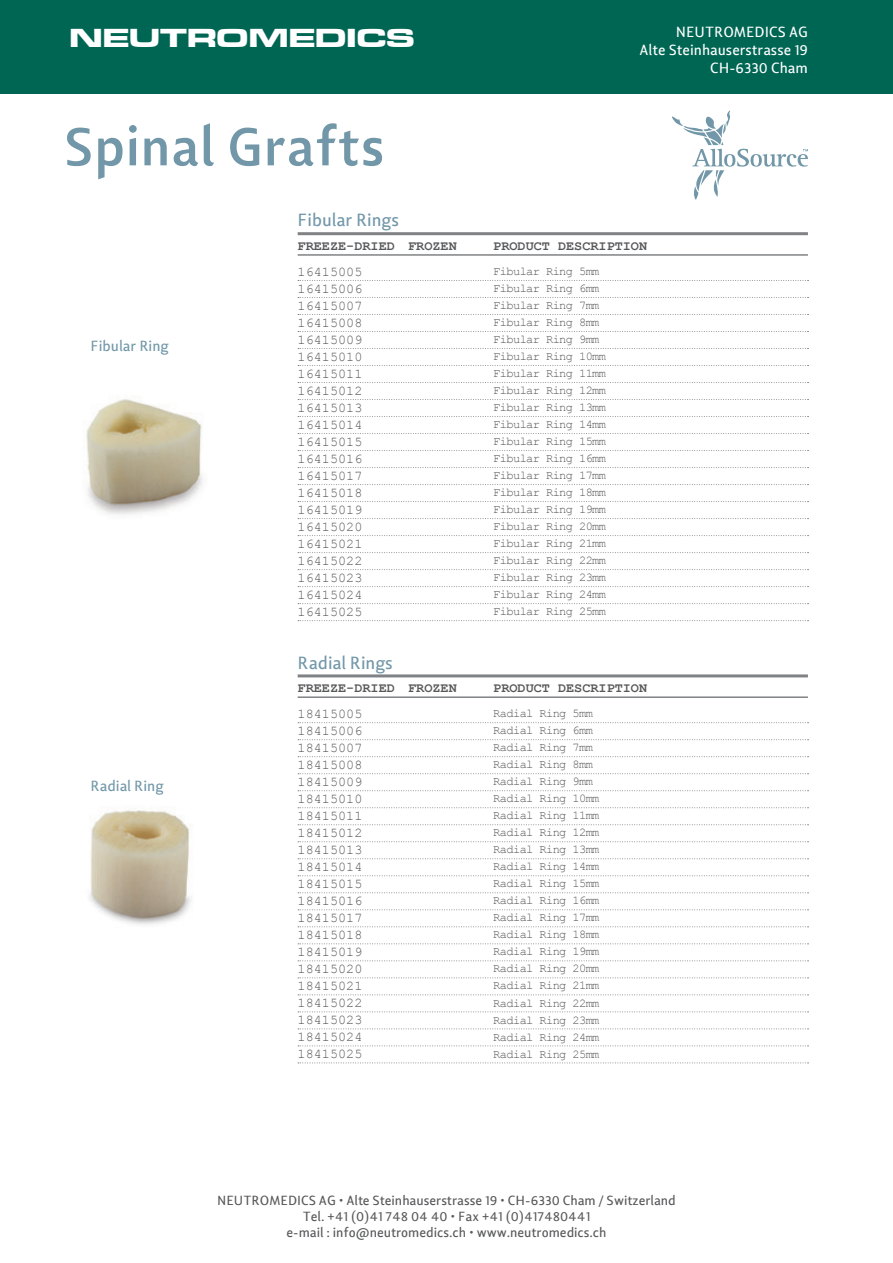
<style>
.page{position:relative;width:893px;height:1263px;background:#fff}
.page>*{position:absolute;margin:0;border:0;box-sizing:border-box;transform-origin:0 0}
.t1{font:700 54px "Lisboa Sans LF";color:#7197a8}
.t2{font:27px "Microgramma D Bold Exte";letter-spacing:.01em;color:#fff;scale:1.2 1}
.t3{font:18px "Lisboa Sans LF";color:#7197a8}
.t4{font:15px/18px "Lisboa Sans LF";color:#fff;text-align:right}
.t5{font:15px "Lisboa Sans LF";color:#7197a8}
.t6{font:13.5px/17px "Courier New";color:#57585a}
.t7{font:13.5px/16.2px "Lisboa Sans LF";color:#57585a;text-align:center}
.t8{font:700 13.5px "Courier New";color:#57585a}
.t9{font:12px "Courier New";letter-spacing:-.05em;color:#57585a}
</style>
<div class="page">
<hr style="left:298px;top:232px;width:510px;height:3px;background:#808285">
<svg style="left:298px;top:280px;width:510px;height:1px"></svg>
<svg style="left:298px;top:314px;width:510px;height:1px"></svg>
<svg style="left:298px;top:348px;width:510px;height:1px"></svg>
<svg style="left:298px;top:297px;width:510px;height:1px"></svg>
<svg style="left:298px;top:331px;width:510px;height:1px"></svg>
<hr style="left:298px;top:254px;width:510px;height:2px;background:#808285">
<svg style="left:298px;top:365px;width:510px;height:1px"></svg>
<svg style="left:298px;top:399px;width:510px;height:1px"></svg>
<svg style="left:298px;top:433px;width:510px;height:1px"></svg>
<svg style="left:298px;top:382px;width:510px;height:1px"></svg>
<svg style="left:298px;top:416px;width:510px;height:1px"></svg>
<svg style="left:298px;top:467px;width:510px;height:1px"></svg>
<svg style="left:298px;top:450px;width:510px;height:1px"></svg>
<svg style="left:298px;top:501px;width:510px;height:1px"></svg>
<svg style="left:298px;top:484px;width:510px;height:1px"></svg>
<svg style="left:298px;top:535px;width:510px;height:1px"></svg>
<svg style="left:298px;top:518px;width:510px;height:1px"></svg>
<svg style="left:298px;top:552px;width:510px;height:1px"></svg>
<svg style="left:298px;top:586px;width:510px;height:1px"></svg>
<svg style="left:298px;top:569px;width:510px;height:1px"></svg>
<svg style="left:298px;top:620px;width:510px;height:1px"></svg>
<svg style="left:298px;top:603px;width:510px;height:1px"></svg>
<hr style="left:298px;top:674px;width:510px;height:3px;background:#808285">
<svg style="left:298px;top:722px;width:510px;height:1px"></svg>
<svg style="left:298px;top:756px;width:510px;height:1px"></svg>
<svg style="left:298px;top:790px;width:510px;height:1px"></svg>
<svg style="left:298px;top:739px;width:510px;height:1px"></svg>
<svg style="left:298px;top:773px;width:510px;height:1px"></svg>
<hr style="left:298px;top:696px;width:510px;height:2px;background:#808285">
<svg style="left:298px;top:807px;width:510px;height:1px"></svg>
<svg style="left:298px;top:841px;width:510px;height:1px"></svg>
<svg style="left:298px;top:875px;width:510px;height:1px"></svg>
<svg style="left:298px;top:824px;width:510px;height:1px"></svg>
<svg style="left:298px;top:858px;width:510px;height:1px"></svg>
<svg style="left:298px;top:909px;width:510px;height:1px"></svg>
<svg style="left:298px;top:892px;width:510px;height:1px"></svg>
<svg style="left:298px;top:943px;width:510px;height:1px"></svg>
<svg style="left:298px;top:926px;width:510px;height:1px"></svg>
<svg style="left:298px;top:977px;width:510px;height:1px"></svg>
<svg style="left:298px;top:960px;width:510px;height:1px"></svg>
<svg style="left:298px;top:994px;width:510px;height:1px"></svg>
<svg style="left:298px;top:1028px;width:510px;height:1px"></svg>
<svg style="left:298px;top:1011px;width:510px;height:1px"></svg>
<svg style="left:298px;top:1062px;width:510px;height:1px"></svg>
<svg style="left:298px;top:1045px;width:510px;height:1px"></svg>
<img style="left:86px;top:399px;width:117px;height:116px">
<div style="left:0;top:0;width:893px;height:94px;background:#006654"></div>
<svg style="left:672px;top:111px;width:136px;height:89px"></svg>
<img style="left:89px;top:810px;width:102px;height:115px">
<h2 class="t2" style="left:69px;top:19px;width:289px">NEUTROMEDICS</h2>
<p class="t4" style="left:640px;top:23px;width:170px">NEUTROMEDICS AG<br>Alte Steinhauserstrasse 19<br>CH-6330 Cham</p>
<h1 class="t1" style="left:64px;top:112px;width:323px">Spinal Grafts</h1>
<p class="t5" style="left:91px;top:337px;width:80px">Fibular Ring</p>
<p class="t5" style="left:91px;top:777px;width:74px">Radial Ring</p>
<h3 class="t3" style="left:298px;top:210px;width:103px">Fibular Rings</h3>
<p class="t8" style="left:298px;top:237px;width:99px">FREEZE-DRIED</p>
<p class="t6" style="left:298px;top:263px;width:66px">16415005</p>
<p class="t6" style="left:298px;top:297px;width:66px">16415007</p>
<p class="t6" style="left:298px;top:280px;width:66px">16415006</p>
<p class="t6" style="left:298px;top:314px;width:66px">16415008</p>
<p class="t6" style="left:298px;top:331px;width:66px">16415009</p>
<p class="t8" style="left:408px;top:237px;width:50px">FROZEN</p>
<p class="t8" style="left:493px;top:237px;width:155px">PRODUCT DESCRIPTION</p>
<p class="t9" style="left:493px;top:264px;width:108px">Fibular Ring 5mm</p>
<p class="t9" style="left:493px;top:298px;width:108px">Fibular Ring 7mm</p>
<p class="t9" style="left:493px;top:332px;width:108px">Fibular Ring 9mm</p>
<p class="t9" style="left:493px;top:281px;width:108px">Fibular Ring 6mm</p>
<p class="t9" style="left:493px;top:315px;width:108px">Fibular Ring 8mm</p>
<p class="t6" style="left:298px;top:348px;width:66px">16415010</p>
<p class="t6" style="left:298px;top:382px;width:66px">16415012</p>
<p class="t6" style="left:298px;top:365px;width:66px">16415011</p>
<p class="t6" style="left:298px;top:399px;width:66px">16415013</p>
<p class="t6" style="left:298px;top:416px;width:66px">16415014<br>16415015</p>
<p class="t9" style="left:493px;top:349px;width:114px">Fibular Ring 10mm</p>
<p class="t9" style="left:493px;top:383px;width:114px">Fibular Ring 12mm</p>
<p class="t9" style="left:493px;top:417px;width:114px">Fibular Ring 14mm</p>
<p class="t9" style="left:493px;top:366px;width:114px">Fibular Ring 11mm</p>
<p class="t9" style="left:493px;top:400px;width:114px">Fibular Ring 13mm</p>
<p class="t9" style="left:493px;top:434px;width:114px">Fibular Ring 15mm</p>
<p class="t6" style="left:298px;top:450px;width:66px">16415016<br>16415017</p>
<p class="t9" style="left:493px;top:451px;width:114px">Fibular Ring 16mm</p>
<p class="t9" style="left:493px;top:468px;width:114px">Fibular Ring 17mm</p>
<p class="t6" style="left:298px;top:484px;width:66px">16415018<br>16415019</p>
<p class="t9" style="left:493px;top:485px;width:114px">Fibular Ring 18mm</p>
<p class="t9" style="left:493px;top:502px;width:114px">Fibular Ring 19mm</p>
<p class="t6" style="left:298px;top:518px;width:66px">16415020<br>16415021</p>
<p class="t9" style="left:493px;top:519px;width:114px">Fibular Ring 20mm</p>
<p class="t9" style="left:493px;top:536px;width:114px">Fibular Ring 21mm</p>
<p class="t6" style="left:298px;top:552px;width:66px">16415022</p>
<p class="t9" style="left:493px;top:553px;width:114px">Fibular Ring 22mm</p>
<p class="t6" style="left:298px;top:569px;width:66px">16415023<br>16415024</p>
<p class="t9" style="left:493px;top:570px;width:114px">Fibular Ring 23mm</p>
<p class="t9" style="left:493px;top:587px;width:114px">Fibular Ring 24mm</p>
<p class="t6" style="left:298px;top:603px;width:66px">16415025</p>
<p class="t9" style="left:493px;top:604px;width:114px">Fibular Ring 25mm</p>
<h3 class="t3" style="left:298px;top:652px;width:97px">Radial Rings</h3>
<p class="t8" style="left:298px;top:679px;width:99px">FREEZE-DRIED</p>
<p class="t6" style="left:298px;top:705px;width:66px">18415005</p>
<p class="t6" style="left:298px;top:739px;width:66px">18415007</p>
<p class="t6" style="left:298px;top:722px;width:66px">18415006</p>
<p class="t6" style="left:298px;top:756px;width:66px">18415008</p>
<p class="t6" style="left:298px;top:773px;width:66px">18415009</p>
<p class="t8" style="left:408px;top:679px;width:50px">FROZEN</p>
<p class="t8" style="left:493px;top:679px;width:155px">PRODUCT DESCRIPTION</p>
<p class="t9" style="left:493px;top:706px;width:101px">Radial Ring 5mm</p>
<p class="t9" style="left:493px;top:740px;width:101px">Radial Ring 7mm</p>
<p class="t9" style="left:493px;top:774px;width:101px">Radial Ring 9mm</p>
<p class="t9" style="left:493px;top:723px;width:101px">Radial Ring 6mm</p>
<p class="t9" style="left:493px;top:757px;width:101px">Radial Ring 8mm</p>
<p class="t6" style="left:298px;top:790px;width:66px">18415010</p>
<p class="t6" style="left:298px;top:824px;width:66px">18415012</p>
<p class="t6" style="left:298px;top:807px;width:66px">18415011</p>
<p class="t6" style="left:298px;top:841px;width:66px">18415013</p>
<p class="t6" style="left:298px;top:858px;width:66px">18415014<br>18415015</p>
<p class="t9" style="left:493px;top:791px;width:108px">Radial Ring 10mm</p>
<p class="t9" style="left:493px;top:825px;width:108px">Radial Ring 12mm</p>
<p class="t9" style="left:493px;top:859px;width:108px">Radial Ring 14mm</p>
<p class="t9" style="left:493px;top:808px;width:108px">Radial Ring 11mm</p>
<p class="t9" style="left:493px;top:842px;width:108px">Radial Ring 13mm</p>
<p class="t9" style="left:493px;top:876px;width:108px">Radial Ring 15mm</p>
<p class="t6" style="left:298px;top:892px;width:66px">18415016<br>18415017</p>
<p class="t9" style="left:493px;top:893px;width:108px">Radial Ring 16mm</p>
<p class="t9" style="left:493px;top:910px;width:108px">Radial Ring 17mm</p>
<p class="t6" style="left:298px;top:926px;width:66px">18415018<br>18415019</p>
<p class="t9" style="left:493px;top:927px;width:108px">Radial Ring 18mm</p>
<p class="t9" style="left:493px;top:944px;width:108px">Radial Ring 19mm</p>
<p class="t6" style="left:298px;top:960px;width:66px">18415020<br>18415021</p>
<p class="t9" style="left:493px;top:961px;width:108px">Radial Ring 20mm</p>
<p class="t9" style="left:493px;top:978px;width:108px">Radial Ring 21mm</p>
<p class="t6" style="left:298px;top:994px;width:66px">18415022</p>
<p class="t9" style="left:493px;top:995px;width:108px">Radial Ring 22mm</p>
<p class="t6" style="left:298px;top:1011px;width:66px">18415023<br>18415024</p>
<p class="t9" style="left:493px;top:1012px;width:108px">Radial Ring 23mm</p>
<p class="t9" style="left:493px;top:1029px;width:108px">Radial Ring 24mm</p>
<p class="t6" style="left:298px;top:1045px;width:66px">18415025</p>
<p class="t9" style="left:493px;top:1046px;width:108px">Radial Ring 25mm</p>
<p class="t7" style="left:217px;top:1192px;width:460px">NEUTROMEDICS AG • Alte Steinhauserstrasse 19 • CH-6330 Cham / Switzerland<br>Tel. +41 (0)41 748 04 40 • Fax +41 (0)417480441<br>e-mail : info@neutromedics.ch • www.neutromedics.ch</p>
</div>
